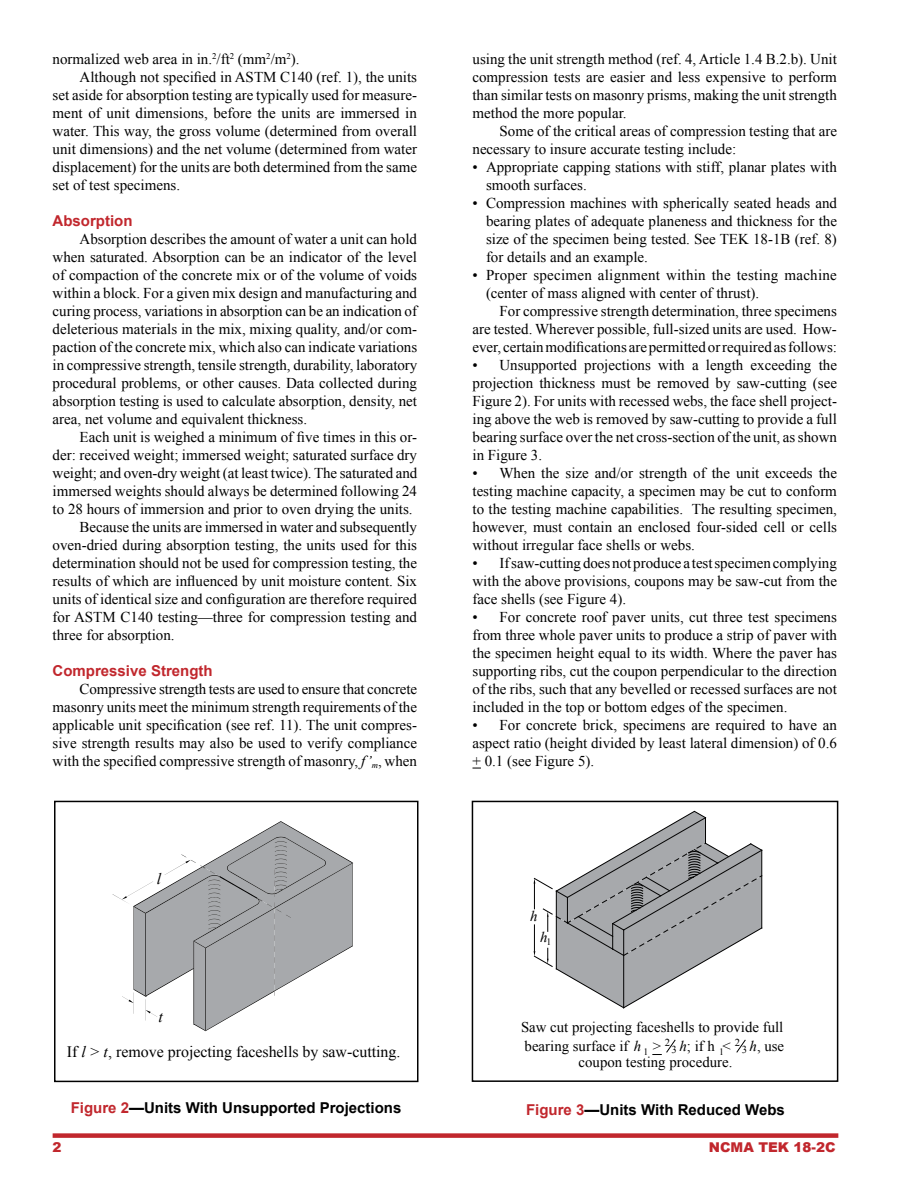
<style>
.page{position:relative;width:918px;height:1188px;background:#fff}
.page>*{position:absolute;margin:0;border:0;box-sizing:border-box;transform-origin:0 0}
.t1{font:15.9px "Times New Roman";color:#000}
.t2{font:italic 15.9px "Times New Roman";color:#000}
.t3{font:15px/18px "Times New Roman";color:#000;text-align:justify}
.t4{font:700 15px "Arial";color:#000}
.t5{font:700 15px "Arial";color:#c1272d}
.t6{font:14.85px/19.2px "Times New Roman";color:#000}
.t7{font:italic 14.85px "Times New Roman";color:#000}
.t8{font:900 13.5px "Arial";color:#c1272d}
.t9{font:9.75px "Times New Roman";color:#000}
.s1{font-style:italic}
.s2{color:#c1272d}
</style>
<div class="page">
<div style="left:53px;top:1133px;width:785px;height:5px;background:#c1272d"></div>
<div style="left:54px;top:801px;width:364px;height:281px;border:2px solid #000"></div>
<svg style="left:113px;top:821px;width:240px;height:210px"></svg>
<div style="left:472px;top:801px;width:366px;height:281px;border:2px solid #000"></div>
<svg style="left:653px;top:1040px;width:22px;height:15px"></svg>
<svg style="left:737px;top:1040px;width:9px;height:12px"></svg>
<svg style="left:534px;top:811px;width:229px;height:198px"></svg>
<p class="t3" style="left:53px;top:50px;width:248px">normalized web area in in.<sup>2</sup>/ft<sup>2</sup> (mm<sup>2</sup>/m<sup>2</sup>).</p>
<p class="t3" style="left:80px;top:68px;width:339px">Although not specified in ASTM C140 (ref. 1), the units</p>
<p class="t3" style="left:53px;top:86px;width:366px">set aside for absorption testing are typically used for measure-</p>
<p class="t3" style="left:53px;top:104px;width:366px">ment of unit dimensions, before the units are immersed in</p>
<p class="t3" style="left:53px;top:122px;width:366px">water. This way, the gross volume (determined from overall</p>
<p class="t3" style="left:53px;top:140px;width:366px">unit dimensions) and the net volume (determined from water</p>
<p class="t3" style="left:53px;top:158px;width:366px">displacement) for the units are both determined from the same</p>
<p class="t3" style="left:53px;top:176px;width:129px">set of test specimens.</p>
<p class="t5" style="left:53px;top:211px;width:81px">Absorption</p>
<p class="t3" style="left:53px;top:230px;width:366px;text-indent:27px">Absorption describes the amount of water a unit can hold when saturated. Absorption can be an indicator of the level of compaction of the concrete mix or of the volume of voids within a block. For a given mix design and manufacturing and curing process, variations in absorption can be an indication of deleterious materials in the mix, mixing quality, and/or com&shy;paction of the concrete mix, which also can indicate variations in compressive strength, tensile strength, durability, laboratory procedural problems, or other causes. Data collected during absorption testing is used to calculate absorption, density, net area, net volume and equivalent thickness.</p>
<p class="t3" style="left:80px;top:428px;width:339px">Each unit is weighed a minimum of five times in this or-</p>
<p class="t3" style="left:53px;top:446px;width:366px">der: received weight; immersed weight; saturated surface dry</p>
<p class="t3" style="left:53px;top:464px;width:366px">weight; and oven-dry weight (at least twice). The saturated and</p>
<p class="t3" style="left:53px;top:482px;width:366px">immersed weights should always be determined following 24</p>
<p class="t3" style="left:53px;top:500px;width:361px">to 28 hours of immersion and prior to oven drying the units.</p>
<p class="t3" style="left:80px;top:518px;width:339px">Because the units are immersed in water and subsequently</p>
<p class="t3" style="left:53px;top:536px;width:366px">oven-dried during absorption testing, the units used for this</p>
<p class="t3" style="left:53px;top:554px;width:366px">determination should not be used for compression testing, the</p>
<p class="t3" style="left:53px;top:572px;width:366px">results of which are influenced by unit moisture content. Six</p>
<p class="t3" style="left:53px;top:590px;width:366px">units of identical size and configuration are therefore required</p>
<p class="t3" style="left:53px;top:608px;width:366px">for ASTM C140 testing—three for compression testing and</p>
<p class="t3" style="left:53px;top:626px;width:124px">three for absorption.</p>
<p class="t5" style="left:53px;top:661px;width:162px">Compressive Strength</p>
<p class="t3" style="left:53px;top:680px;width:366px;text-indent:27px">Compressive strength tests are used to ensure that concrete masonry units meet the minimum strength requirements of the applicable unit specification (see ref. 11). The unit compres&shy;sive strength results may also be used to verify compliance with the specified compressive strength of masonry, <span class="s1">f’</span><sub>m</sub>, when</p>
<p class="t2" style="left:157px;top:868px;width:6px">l</p>
<p class="t2" style="left:158px;top:1006px;width:6px">t</p>
<p class="t1" style="left:67px;top:1041px;width:335px">If <span class="s1">l</span> &gt; <span class="s1">t</span>, remove projecting faceshells by saw-cutting.</p>
<p class="t4" style="left:71px;top:1098px;width:332px"><span class="s2">Figure 2</span>—Units With Unsupported Projections</p>
<p class="t3" style="left:472px;top:50px;width:366px">using the unit strength method (ref. 4, Article 1.4 B.2.b). Unit compression tests are easier and less expensive to perform than similar tests on masonry prisms, making the unit strength method the more popular.</p>
<p class="t3" style="left:472px;top:122px;width:366px;text-indent:27px">Some of the critical areas of compression testing that are necessary to insure accurate testing include:</p>
<p class="t3" style="left:486px;top:158px;width:352px;text-indent:-14px">• Appropriate capping stations with stiff, planar plates with smooth surfaces.</p>
<p class="t3" style="left:486px;top:194px;width:353px;text-indent:-14px">• Compression machines with spherically seated heads and bearing plates of adequate planeness and thickness for the size of the specimen being tested. See TEK 18-1B (ref. 8) for details and an example.</p>
<p class="t3" style="left:486px;top:266px;width:352px;text-indent:-14px">• Proper specimen alignment within the testing machine (center of mass aligned with center of thrust).</p>
<p class="t3" style="left:472px;top:302px;width:366px;text-indent:27px">For compressive strength determination, three specimens are tested. Wherever possible, full-sized units are used. How&shy;ever, certain modifications are permitted or required as follows:</p>
<p class="t3" style="left:472px;top:356px;width:366px">• Unsupported projections with a length exceeding the projection thickness must be removed by saw-cutting (see Figure 2). For units with recessed webs, the face shell project&shy;ing above the web is removed by saw-cutting to provide a full bearing surface over the net cross-section of the unit, as shown in Figure 3.</p>
<p class="t3" style="left:472px;top:464px;width:366px">• When the size and/or strength of the unit exceeds the testing machine capacity, a specimen may be cut to conform to the testing machine capabilities. The resulting specimen, however, must contain an enclosed four-sided cell or cells without irregular face shells or webs.</p>
<p class="t3" style="left:472px;top:554px;width:366px">• If saw-cutting does not produce a test specimen complying with the above provisions, coupons may be saw-cut from the face shells (see Figure 4).</p>
<p class="t3" style="left:472px;top:608px;width:366px">• For concrete roof paver units, cut three test specimens from three whole paver units to produce a strip of paver with the specimen height equal to its width. Where the paver has supporting ribs, cut the coupon perpendicular to the direction of the ribs, such that any bevelled or recessed surfaces are not included in the top or bottom edges of the specimen.</p>
<p class="t3" style="left:472px;top:716px;width:366px">• For concrete brick, specimens are required to have an aspect ratio (height divided by least lateral dimension) of 0.6 + 0.1 (see Figure 5).</p>
<p class="t7" style="left:530px;top:906px;width:9px">h</p>
<p class="t7" style="left:540px;top:927px;width:13px">h<sub>1</sub></p>
<p class="t6" style="left:521px;top:1017px;width:265px">Saw cut projecting faceshells to provide full bearing surface if <span class="s1">h</span> &gt; <sup>2</sup><sub>3</sub> <span class="s1">h</span>; if h &lt; <sup>2</sup><sub>3</sub> <span class="s1">h</span>, use</p>
<p class="t6" style="left:579px;top:1052px;width:155px">coupon testing procedure.</p>
<p class="t9" style="left:643px;top:1045px;width:6px">1</p>
<p class="t9" style="left:719px;top:1045px;width:6px">1</p>
<p class="t4" style="left:526px;top:1100px;width:260px"><span class="s2">Figure 3</span>—Units With Reduced Webs</p>
<p class="t8" style="left:53px;top:1137px;width:11px">2</p>
<p class="t8" style="left:709px;top:1137px;width:128px">NCMA TEK 18-2C</p>
</div>
